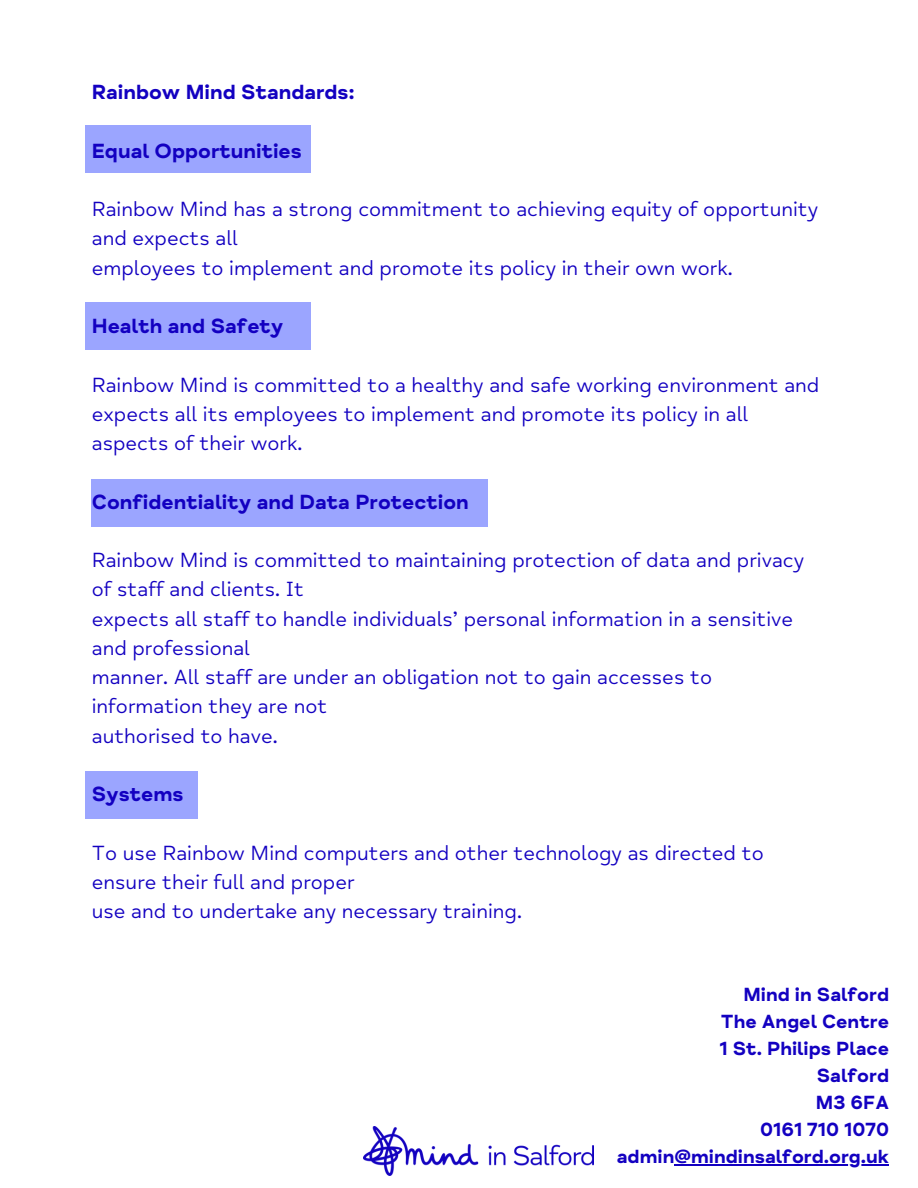
<style>
.page{position:relative;width:918px;height:1188px;background:#fff}
.page>*{position:absolute;margin:0;border:0;box-sizing:border-box;transform-origin:0 0}
.t1{font:21px/29.2px "Mind Meridian";color:#1300c1}
.t2{font:21px "Mind Meridian Display";color:#1300c1}
.t3{font:700 21px "Mind Meridian";color:#1300c1}
.t4{font:19.5px "Mind Meridian Display";color:#1300c1}
</style>
<div class="page">
<hr style="left:674px;top:1164px;width:215px;height:1px;background:#1300c1">
<img style="left:363px;top:1126px;width:231px;height:50px">
<p class="t3" style="left:92px;top:80px;width:264px">Rainbow Mind Standards:</p>
<p class="t2" style="left:92px;top:138px;width:212px">Equal Opportunities</p>
<p class="t1" style="left:92px;top:195px;width:728px">Rainbow Mind has a strong commitment to achieving equity of opportunity and expects all</p>
<p class="t1" style="left:92px;top:253px;width:642px">employees to implement and promote its policy in their own work.</p>
<p class="t2" style="left:92px;top:314px;width:193px">Health and Safety</p>
<p class="t1" style="left:92px;top:370px;width:729px">Rainbow Mind is committed to a healthy and safe working environment and expects all its employees to implement and promote its policy in all aspects of their work.</p>
<p class="t2" style="left:92px;top:489px;width:379px">Confidentiality and Data Protection</p>
<h1 class="t1" style="left:92px;top:546px;width:714px">Rainbow Mind is committed to maintaining protection of data and privacy of staff and clients. It</h1>
<p class="t1" style="left:92px;top:604px;width:703px">expects all staff to handle individuals’ personal information in a sensitive and professional</p>
<p class="t1" style="left:92px;top:663px;width:622px">manner. All staff are under an obligation not to gain accesses to information they are not</p>
<p class="t1" style="left:92px;top:721px;width:188px">authorised to have.</p>
<p class="t3" style="left:92px;top:782px;width:93px">Systems</p>
<p class="t1" style="left:92px;top:838px;width:673px">To use Rainbow Mind computers and other technology as directed to ensure their full and proper</p>
<p class="t1" style="left:92px;top:897px;width:432px">use and to undertake any necessary training.</p>
<p class="t4" style="left:743px;top:983px;width:147px">Mind in Salford</p>
<p class="t4" style="left:721px;top:1010px;width:170px">The Angel Centre</p>
<p class="t4" style="left:720px;top:1037px;width:171px">1 St. Philips Place</p>
<p class="t4" style="left:817px;top:1064px;width:74px">Salford</p>
<p class="t4" style="left:816px;top:1091px;width:75px">M3 6FA</p>
<p class="t4" style="left:760px;top:1118px;width:131px">0161 710 1070</p>
<p class="t4" style="left:617px;top:1145px;width:274px">admin@mindinsalford.org.uk</p>
</div>
